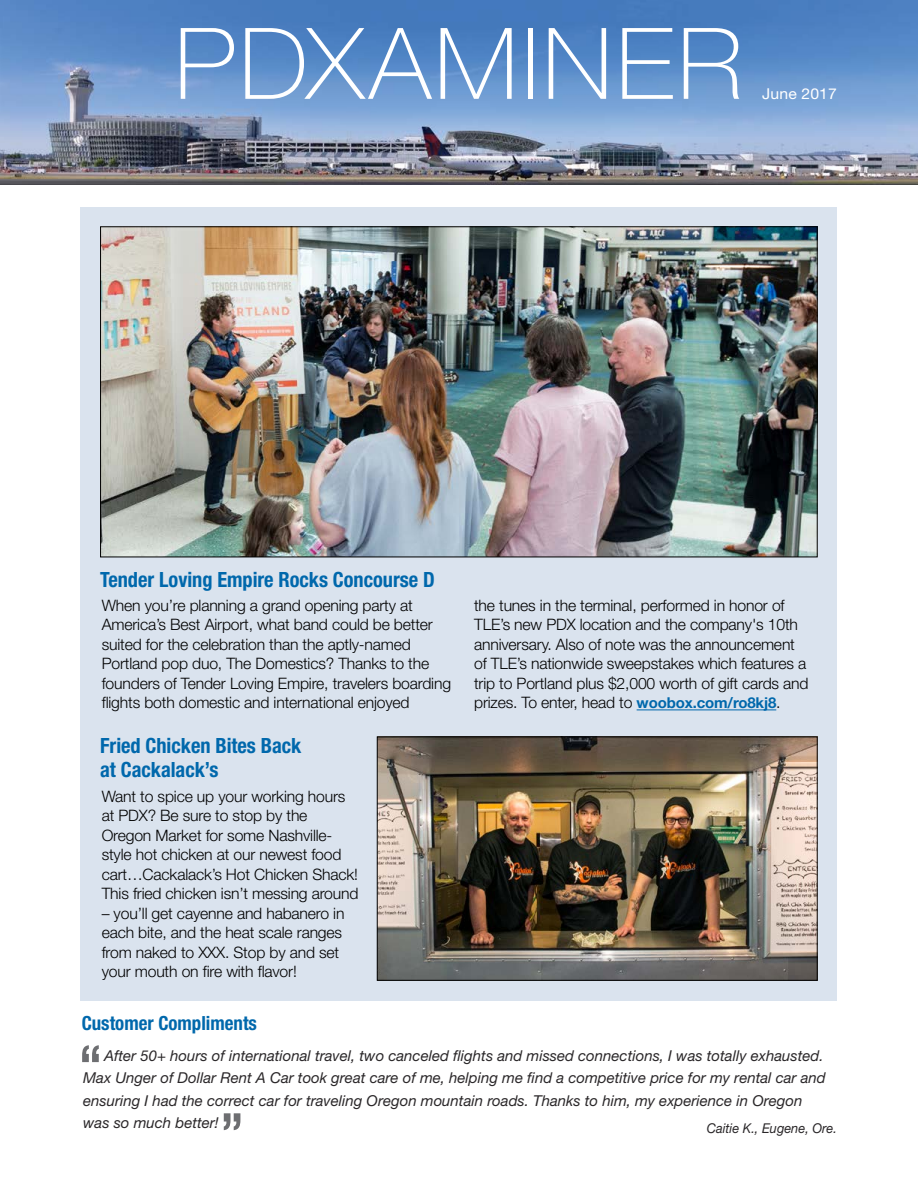
<style>
.page{position:relative;width:918px;height:1188px;background:#fff}
.page>*{position:absolute;margin:0;border:0;box-sizing:border-box;transform-origin:0 0}
.t1{font:100 99.15px "Helvetica Neue LT Std";letter-spacing:.03em;color:#fff;scale:1.05 1}
.t2{font:700 condensed 52.5px "Helvetica Neue LT Std";color:#6d6e71}
.t3{font:700 condensed 21px/24px "Helvetica Neue LT Std";color:#0068ac}
.t4{font:700 condensed 19.5px "Helvetica Neue LT Std";color:#0068ac}
.t5{font:300 15.75px/19.5px "Helvetica Neue LT Std";letter-spacing:-.01em;color:#000}
.t6{font:italic 15px/22.5px "Helvetica Neue LT Std";color:#2a2729}
.t7{font:15px "Helvetica Neue LT Std";letter-spacing:.01em;color:#fff;scale:1.05 1}
.t8{font:italic 13.5px "Helvetica Neue LT Std";color:#2a2729;scale:.95 1}
.s1{font-weight:700;font-size:15px;color:#0068ac}
</style>
<div class="page">
<div style="left:80px;top:207px;width:757px;height:794px;background:#dae3ee"></div>
<img style="left:102px;top:228px;width:714px;height:327px">
<img style="left:0;top:0;width:918px;height:184px">
<img style="left:379px;top:739px;width:437px;height:240px">
<div style="left:377px;top:737px;width:441px;height:244px;border:1px solid #000"></div>
<hr style="left:637px;top:710px;width:139px;height:1px;background:#0068ac">
<h1 class="t1" style="left:174px;top:7px;width:543px">PDXAMINER</h1>
<p class="t7" style="left:762px;top:84px;width:73px">June 2017</p>
<h3 class="t3" style="left:100px;top:568px;width:336px">Tender Loving Empire Rocks Concourse D</h3>
<p class="t5" style="left:102px;top:595px;width:351px">When you’re planning a grand opening party at America’s Best Airport, what band could be better suited for the celebration than the aptly-named Portland pop duo, The Domestics? Thanks to the founders of Tender Loving Empire, travelers boarding flights both domestic and international enjoyed</p>
<h3 class="t3" style="left:100px;top:733px;width:203px">Fried Chicken Bites Back at Cackalack’s</h3>
<p class="t5" style="left:102px;top:786px;width:258px">Want to spice up your working hours at PDX? Be sure to stop by the Oregon Market for some Nashville&shy;style hot chicken at our newest food cart…Cackalack’s Hot Chicken Shack!<br>This fried chicken isn’t messing around</p>
<p class="t5" style="left:102px;top:903px;width:244px">– you’ll get cayenne and habanero in each bite, and the heat scale ranges from naked to XXX. Stop by and set your mouth on fire with flavor!</p>
<p class="t4" style="left:82px;top:1012px;width:177px">Customer Compliments</p>
<p class="t5" style="left:474px;top:595px;width:336px">the tunes in the terminal, performed in honor of TLE’s new PDX location and the company's 10th anniversary. Also of note was the announcement of TLE’s nationwide sweepstakes which features a trip to Portland plus $2,000 worth of gift cards and prizes. To enter, head to <span class="s1">woobox.com/ro8kj8</span>.</p>
<h2 class="t2" style="left:79px;top:1032px;width:25px">“</h2>
<p class="t6" style="left:83px;top:1044px;width:744px;text-indent:21px">After 50+ hours of international travel, two canceled flights and missed connections, I was totally exhausted.<br>Max Unger of Dollar Rent A Car took great care of me, helping me find a competitive price for my rental car and ensuring I had the correct car for traveling Oregon mountain roads. Thanks to him, my experience in Oregon was so much better!</p>
<h2 class="t2" style="left:220px;top:1100px;width:25px">”</h2>
<p class="t8" style="left:707px;top:1121px;width:139px">Caitie K., Eugene, Ore.</p>
</div>
